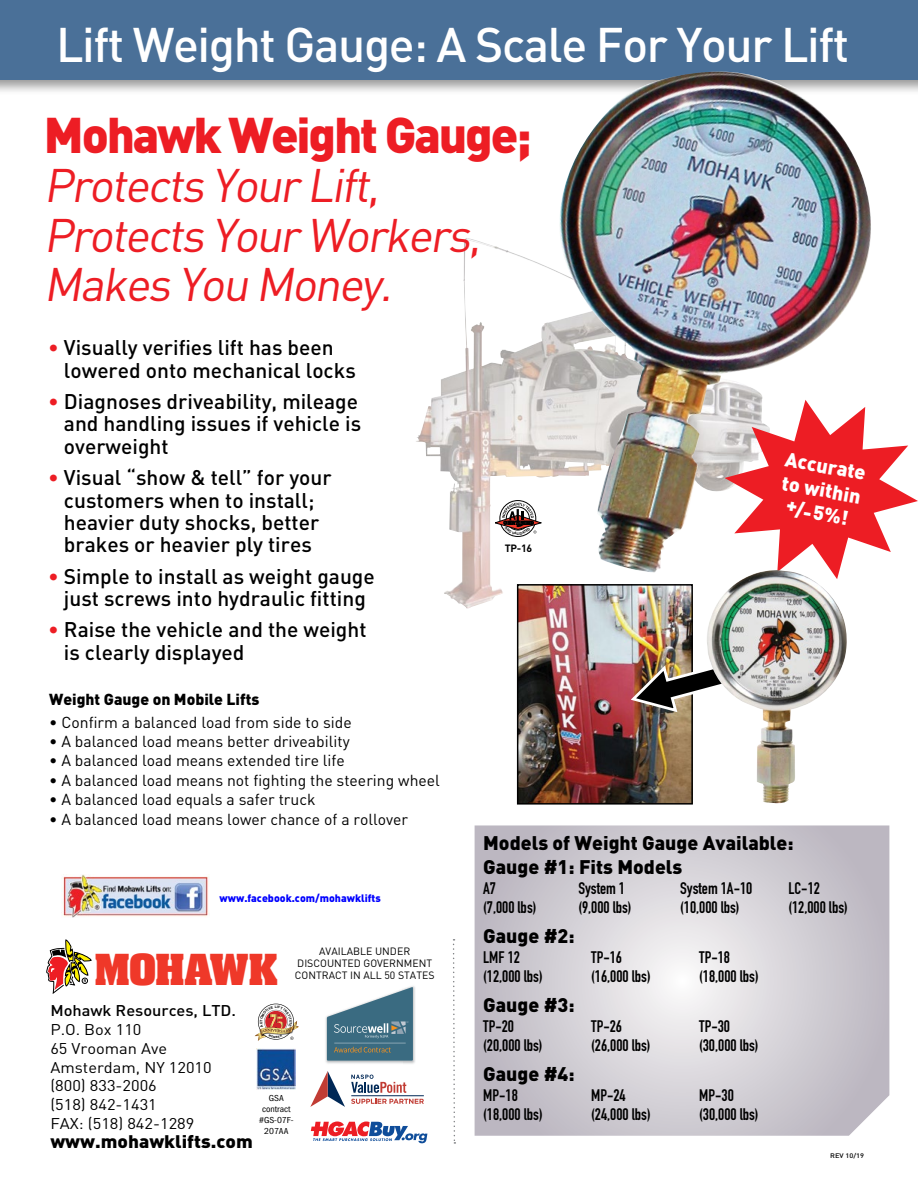
<style>
.page{position:relative;width:918px;height:1188px;background:#fff}
.page>*{position:absolute;margin:0;border:0;box-sizing:border-box;transform-origin:0 0}
.t1{font:900 49.5px "DIN";letter-spacing:-.045em;color:#ed1d24}
.t2{font:500 48px "DIN";letter-spacing:-.03em;color:#fff}
.t3{font:italic 46.5px/49.5px "DIN";color:#ed1d24}
.t4{font:700 42px "Aachen BT";letter-spacing:-.06em;color:#ef3829;scale:1.06 1}
.t5{font:500 21px/22.5px "DIN";color:#000}
.t6{font:900 19.95px/23.9px "DIN";color:#fff;text-align:center}
.t7{font:900 19.5px/24px "DIN";color:#000}
.t8{font:900 18px "DIN";color:#000;scale:1.06 1}
.t9{font:700 16.5px "DIN Condensed";color:#000}
.t10{font:15.75px "DIN";color:#000}
.t11{font:900 15.75px "DIN";color:#000}
.t12{font:15.45px/18.8px "DIN";color:#000;scale:1.06 1}
.t13{font:500 15.45px "DIN";color:#000;scale:1.06 1}
.t14{font:900 10.65px "DIN";color:#00f}
.t15{font:10.5px/12px "DIN";color:#000;text-align:center}
.t16{font:700 10.5px "DIN";color:#000}
.t17{font:condensed 9px/10.8px "ITC Franklin Gothic Std";color:#000;text-align:center;scale:1.06 1}
.t18{font:500 6.45px "DIN";color:#000;scale:1.14 1}
.t19{font:700 3.75px "Arial";color:#010101;scale:.92 1}
.s1{color:#ed1d24}
</style>
<div class="page">
<div style="left:0;top:0;width:918px;height:95px;background:#000;opacity:.4"></div>
<div style="left:0;top:0;width:918px;height:79px;background:#4a7098"></div>
<img style="left:416px;top:238px;width:125px;height:371px">
<svg style="left:475px;top:825px;width:414px;height:311px;background:#d0cdd3"></svg>
<img style="left:520px;top:587px;width:170px;height:215px">
<div style="left:517px;top:584px;width:176px;height:221px;border:2px solid #000"></div>
<img style="left:628px;top:660px;width:78px;height:54px">
<img style="left:706px;top:573px;width:141px;height:231px">
<img style="left:61px;top:875px;width:148px;height:43px">
<img style="left:541px;top:72px;width:372px;height:501px">
<svg style="left:452px;top:939px;width:4px;height:205px"></svg>
<svg style="left:47px;top:940px;width:44px;height:54px"></svg>
<svg style="left:311px;top:1122px;width:116px;height:21px"></svg>
<img style="left:325px;top:986px;width:90px;height:78px">
<svg style="left:327px;top:987px;width:86px;height:74px"></svg>
<svg style="left:310px;top:1071px;width:35px;height:36px"></svg>
<svg style="left:351px;top:1075px;width:55px;height:18px"></svg>
<svg style="left:351px;top:1099px;width:73px;height:5px"></svg>
<hr style="left:351px;top:1095px;width:73px;height:1px;background:#002856">
<img style="left:257px;top:1048px;width:39px;height:42px">
<svg style="left:495px;top:500px;width:46px;height:37px"></svg>
<svg style="left:255px;top:1004px;width:44px;height:37px"></svg>
<h2 class="t2" style="left:56px;top:14px;width:795px">Lift Weight Gauge: A Scale For Your Lift</h2>
<h1 class="t1" style="left:44px;top:102px;width:489px">Mohawk Weight Gauge;</h1>
<h3 class="t3" style="left:44px;top:160px;width:447px">Protects YourLift,<br>Protects YourWorkers,<br>Makes You Money.</h3>
<p class="t5" style="left:64px;top:336px;width:293px;text-indent:-16px"><span class="s1">•</span> Visually verifies lift has been lowered onto mechanical locks</p>
<p class="t5" style="left:64px;top:389px;width:299px;text-indent:-16px"><span class="s1">•</span> Diagnoses driveability, mileage and handling issues if vehicle is overweight</p>
<p class="t5" style="left:48px;top:465px;width:285px;text-align:center"><span class="s1">•</span> Visual “show &amp; tell” for your customers when to install; heavier duty shocks, better brakes or heavier ply tires</p>
<p class="t5" style="left:48px;top:564px;width:328px;text-align:center"><span class="s1">•</span> Simple to install as weight gauge just screws into hydraulic fitting</p>
<p class="t5" style="left:64px;top:618px;width:304px;text-indent:-16px"><span class="s1">•</span> Raise the vehicle and the weight is clearly displayed</p>
<p class="t11" style="left:49px;top:688px;width:212px">Weight Gauge on Mobile Lifts</p>
<p class="t10" style="left:49px;top:712px;width:304px">• Confirm a balanced load from side to side</p>
<p class="t10" style="left:49px;top:731px;width:302px">• A balanced load means better driveability</p>
<p class="t10" style="left:49px;top:751px;width:297px">• A balanced load means extended tire life</p>
<p class="t10" style="left:49px;top:770px;width:392px">• A balanced load means not fighting the steering wheel</p>
<p class="t10" style="left:49px;top:790px;width:268px">• A balanced load equals a safer truck</p>
<p class="t10" style="left:49px;top:809px;width:361px">• A balanced load means lower chance of a rollover</p>
<p class="t19" style="left:517px;top:531px;width:4px">L</p>
<p class="t16" style="left:505px;top:541px;width:29px">TP-16</p>
<p class="t6" style="left:788px;top:446px;width:83px;rotate:10deg">Accurate to within +/-5%!</p>
<p class="t14" style="left:219px;top:891px;width:163px">www.facebook.com/mohawklifts</p>
<p class="t15" style="left:295px;top:945px;width:141px">AVAILABLE UNDER<br>DISCOUNTED GOVERNMENT<br>CONTRACT IN ALL 50 STATES</p>
<h3 class="t4" style="left:94px;top:943px;width:175px">MOHAWK</h3>
<p class="t13" style="left:50px;top:1001px;width:177px">Mohawk Resources, LTD.</p>
<p class="t12" style="left:50px;top:1020px;width:154px">P.O. Box 110<br>65 Vrooman Ave<br>Amsterdam, NY 12010 (800) 833-2006<br>(518) 842-1431<br>FAX: (518) 842-1289</p>
<p class="t8" style="left:50px;top:1129px;width:192px">www.mohawklifts.com</p>
<p class="t17" style="left:259px;top:1093px;width:34px">GSA contract #GS-07F-<br>207AA</p>
<p class="t7" style="left:483px;top:830px;width:312px">Models of Weight Gauge Available:<br>Gauge #1: Fits Models</p>
<p class="t9" style="left:483px;top:882px;width:14px">A7</p>
<p class="t9" style="left:578px;top:882px;width:48px">System 1</p>
<p class="t9" style="left:680px;top:882px;width:74px">System 1A-10</p>
<p class="t9" style="left:788px;top:882px;width:33px">LC-12</p>
<p class="t9" style="left:483px;top:902px;width:55px">(7,000 lbs)</p>
<p class="t9" style="left:578px;top:902px;width:55px">(9,000 lbs)</p>
<p class="t9" style="left:680px;top:902px;width:61px">(10,000 lbs)</p>
<p class="t9" style="left:788px;top:902px;width:61px">(12,000 lbs)</p>
<p class="t7" style="left:483px;top:923px;width:93px">Gauge #2:</p>
<p class="t9" style="left:483px;top:951px;width:38px">LMF 12</p>
<p class="t9" style="left:591px;top:951px;width:32px">TP-16</p>
<p class="t9" style="left:699px;top:951px;width:32px">TP-18</p>
<p class="t9" style="left:483px;top:971px;width:61px">(12,000 lbs)</p>
<p class="t9" style="left:591px;top:971px;width:61px">(16,000 lbs)</p>
<p class="t9" style="left:699px;top:971px;width:61px">(18,000 lbs)</p>
<p class="t7" style="left:483px;top:992px;width:93px">Gauge #3:</p>
<p class="t9" style="left:483px;top:1020px;width:32px">TP-20</p>
<p class="t9" style="left:591px;top:1020px;width:32px">TP-26</p>
<p class="t9" style="left:699px;top:1020px;width:32px">TP-30</p>
<p class="t9" style="left:483px;top:1040px;width:61px">(20,000 lbs)</p>
<p class="t9" style="left:591px;top:1040px;width:61px">(26,000 lbs)</p>
<p class="t9" style="left:699px;top:1040px;width:61px">(30,000 lbs)</p>
<p class="t7" style="left:483px;top:1061px;width:93px">Gauge #4:</p>
<p class="t9" style="left:483px;top:1089px;width:36px">MP-18</p>
<p class="t9" style="left:591px;top:1089px;width:36px">MP-24</p>
<p class="t9" style="left:699px;top:1089px;width:36px">MP-30</p>
<p class="t9" style="left:483px;top:1109px;width:61px">(18,000 lbs)</p>
<p class="t9" style="left:591px;top:1109px;width:61px">(24,000 lbs)</p>
<p class="t9" style="left:699px;top:1109px;width:61px">(30,000 lbs)</p>
<p class="t18" style="left:830px;top:1152px;width:31px">REV 10/19</p>
</div>
